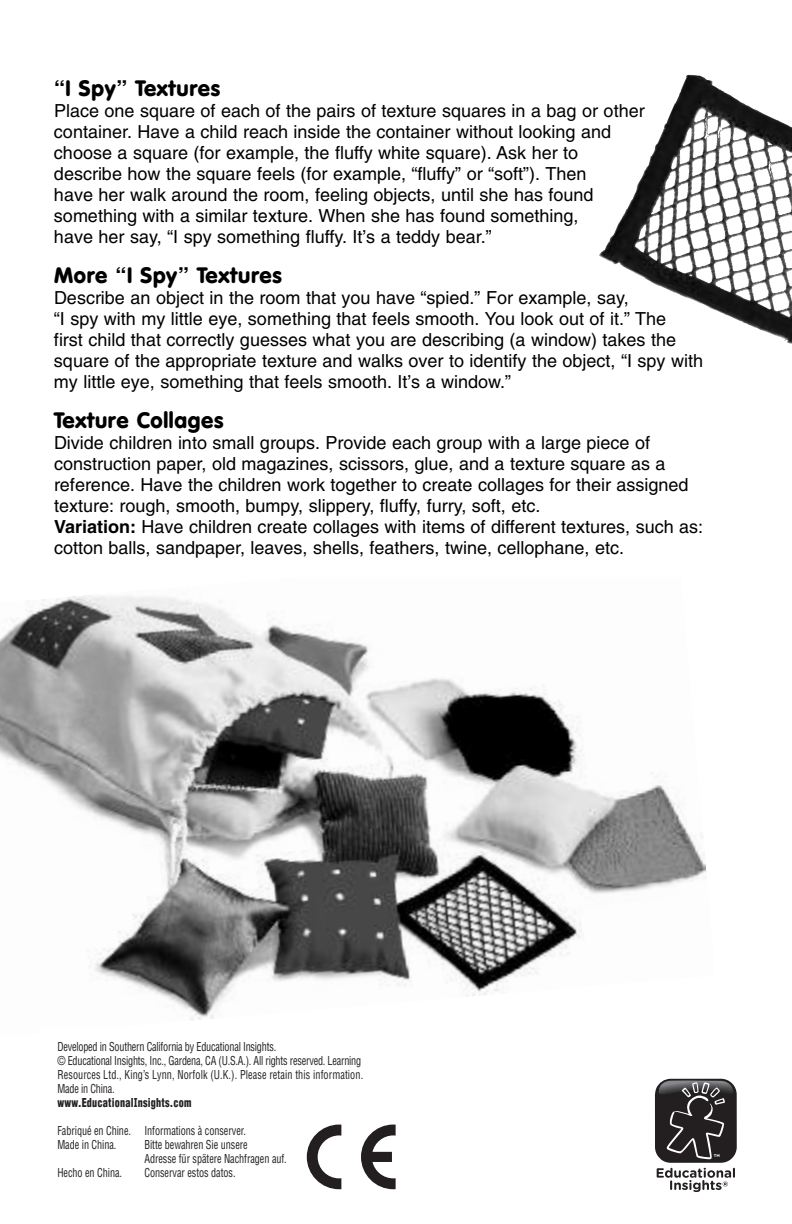
<style>
.page{position:relative;width:792px;height:1224px;background:#fff}
.page>*{position:absolute;margin:0;border:0;box-sizing:border-box;transform-origin:0 0}
.t1{font:900 22px "VAG Rounded";letter-spacing:.03em;color:#000}
.t2{font:18px/21px "Helvetica";color:#000}
.t3{font:condensed 12px/14px "Helvetica";letter-spacing:-.005em;color:#231f20;scale:.85 1}
.t4{font:700 4px "Gotham Rounded";color:#fff}
.s1{font-family:"Helvetica";font-weight:700}
.s2{font-weight:700}
.s3{font-weight:900}
.s4{font-family:"Triplex Serif";font-weight:700;font-stretch:normal;font-size:15px}
</style>
<div class="page">
<img style="left:712px;top:85px;width:80px;height:259px">
<img style="left:0;top:595px;width:707px;height:426px">
<svg style="left:307px;top:1125px;width:34px;height:64px"></svg>
<svg style="left:361px;top:1125px;width:35px;height:64px"></svg>
<svg style="left:655px;top:1079px;width:82px;height:113px"></svg>
<p class="t1" style="left:54px;top:79px;width:168px"><span class="s1">“</span>I Spy<span class="s1">”</span> Textures</p>
<p class="t2" style="left:54px;top:102px;width:592px">Place one square of each of the pairs of texture squares in a bag or other container. Have a child reach inside the container without looking and choose a square (for example, the fluffy white square). Ask her to describe how the square feels (for example, “fluffy” or “soft”). Then<br>have her walk around the room, feeling objects, until she has found something with a similar texture. When she has found something,<br>have her say, “I spy something fluffy. It’s a teddy bear.”</p>
<p class="t1" style="left:54px;top:266px;width:229px">More <span class="s1">“</span>I Spy<span class="s1">”</span> Textures</p>
<p class="t2" style="left:54px;top:289px;width:651px">Describe an object in the room that you have “spied.” For example, say,<br>“I spy with my little eye, something that feels smooth. You look out of it.” The<br>first child that correctly guesses what you are describing (a window) takes the square of the appropriate texture and walks over to identify the object, “I spy with my little eye, something that feels smooth. It’s a window.”</p>
<p class="t1" style="left:54px;top:411px;width:171px">Texture Collages</p>
<p class="t2" style="left:54px;top:434px;width:651px">Divide children into small groups. Provide each group with a large piece of construction paper, old magazines, scissors, glue, and a texture square as a reference. Have the children work together to create collages for their assigned texture: rough, smooth, bumpy, slippery, fluffy, furry, soft, etc.<br><span class="s2">Variation:</span> Have children create collages with items of different textures, such as: cotton balls, sandpaper, leaves, shells, feathers, twine, cellophane, etc.</p>
<p class="t3" style="left:57px;top:1039px;width:361px">Developed in Southern California by Educational Insights.<br>© Educational Insights, Inc., Gardena, CA (U.S.A.). All rights reserved. Learning Resources Ltd., King’s Lynn, Norfolk (U.K.). Please retain this information.<br>Made in China.<br><span class="s3">www.Educational</span><span class="s4">I</span><span class="s3">nsights.com</span></p>
<p class="t3" style="left:57px;top:1124px;width:223px">Fabriqué en Chine. Informations à conserver.<br>Made in China.</p>
<p class="t3" style="left:144px;top:1138px;width:169px">Bitte bewahren Sie unsere<br>Adresse für spätere Nachfragen auf.</p>
<p class="t3" style="left:57px;top:1166px;width:78px">Hecho en China.</p>
<p class="t3" style="left:144px;top:1166px;width:109px">Conservar estos datos.</p>
<p class="t4" style="left:714px;top:1154px;width:8px">TM</p>
</div>
